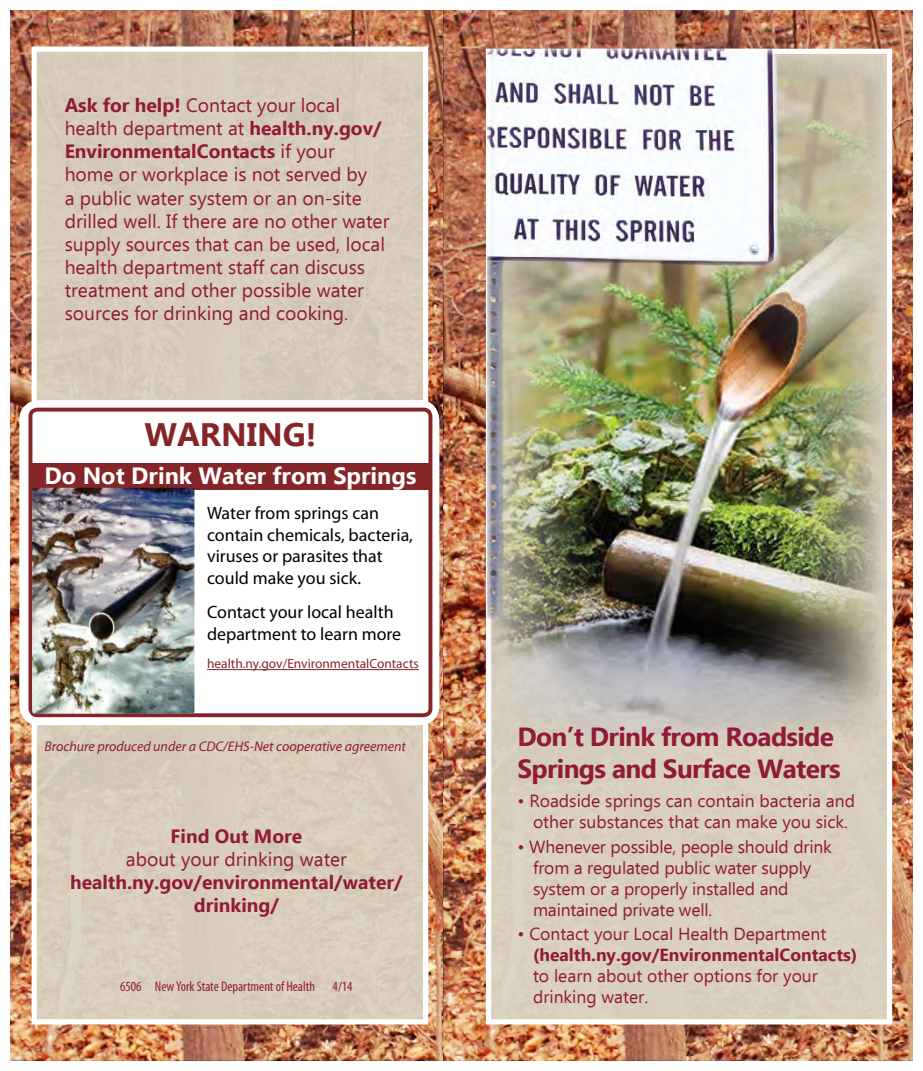
<style>
.page{position:relative;width:923px;height:1071px;background:#fff}
.page>*{position:absolute;margin:0;border:0;box-sizing:border-box;transform-origin:0 0}
.t1{font:700 32.55px "Ebrima";color:#852528}
.t2{font:700 26.25px/31.5px "Ebrima";letter-spacing:-.025em;color:#911a37}
.t3{font:700 23.45px "Ebrima";color:#fff}
.t4{font:19.25px/23.1px "Ebrima";color:#911a37}
.t5{font:700 19.25px/23.1px "Ebrima";color:#911a37;text-align:center}
.t6{font:17.85px/21.5px "Myriad Pro";color:#000}
.t7{font:17.5px/21px "Ebrima";color:#911a37}
.t8{font:italic 14px "Myriad Pro";color:#911a37}
.t9{font:condensed 14px "Myriad Pro";color:#911a37}
.t10{font:13.47px "Myriad Pro";color:#852528}
.s1{font-weight:700}
.s2{font-weight:400}
</style>
<div class="page">
<img style="left:10px;top:11px;width:434px;height:1049px">
<div style="left:34px;top:49px;width:391px;height:973px;background:#d8ccba"></div>
<div style="left:32px;top:47px;width:396px;height:977px;border:5px solid #fff"></div>
<div style="left:19px;top:400px;width:420px;height:325px;background:#fff;border-radius:20px"></div>
<svg style="left:28px;top:407px;width:405px;height:311px"></svg>
<hr style="left:207px;top:669px;width:211px;height:1px;background:#852528">
<img style="left:32px;top:488px;width:162px;height:226px">
<img style="left:444px;top:11px;width:468px;height:1049px">
<div style="left:488px;top:51px;width:401px;height:971px;background:#dacfbe"></div>
<img style="left:487px;top:619px;width:394px;height:124px">
<img style="left:487px;top:48px;width:420px;height:571px">
<p class="t4" style="left:65px;top:95px;width:326px"><span class="s1">Ask for help!</span> Contact your local health department at <span class="s1">health.ny.gov/ EnvironmentalContacts</span> if your<br>home or workplace is not served by<br>a public water system or an on-site drilled well. If there are no other water supply sources that can be used, local health department staff can discuss treatment and other possible water sources for drinking and cooking.</p>
<p class="t1" style="left:144px;top:410px;width:173px">WARNING!</p>
<p class="t3" style="left:44px;top:458px;width:373px">Do Not Drink Water from Springs</p>
<p class="t6" style="left:207px;top:502px;width:207px">Water from springs can contain chemicals, bacteria, viruses or parasites that could make you sick.</p>
<p class="t6" style="left:207px;top:601px;width:196px">Contact your local health department to learn more</p>
<p class="t10" style="left:207px;top:655px;width:213px">health.ny.gov/EnvironmentalContacts</p>
<p class="t8" style="left:44px;top:738px;width:363px">Brochure produced under a CDC/EHS-Net cooperative agreement</p>
<p class="t5" style="left:70px;top:825px;width:334px">Find Out More<br><span class="s2">about your drinking water </span>health.ny.gov/environmental/water/ drinking/</p>
<p class="t9" style="left:120px;top:978px;width:196px">6506 New York State Department of Health</p>
<p class="t9" style="left:332px;top:978px;width:22px">4/14</p>
<p class="t2" style="left:517px;top:723px;width:325px">Don’t Drink from Roadside<br>Springs and Surface Waters</p>
<p class="t7" style="left:517px;top:791px;width:339px;text-align:center">• Roadside springs can contain bacteria and other substances that can make you sick.</p>
<p class="t7" style="left:533px;top:837px;width:300px;text-indent:-16px">• Whenever possible, people should drink from a regulated public water supply system or a properly installed and maintained private well.</p>
<p class="t7" style="left:533px;top:925px;width:326px;text-indent:-16px">• Contact your Local Health Department <span class="s1">(health.ny.gov/EnvironmentalContacts) </span>to learn about other options for your drinking water.</p>
</div>
